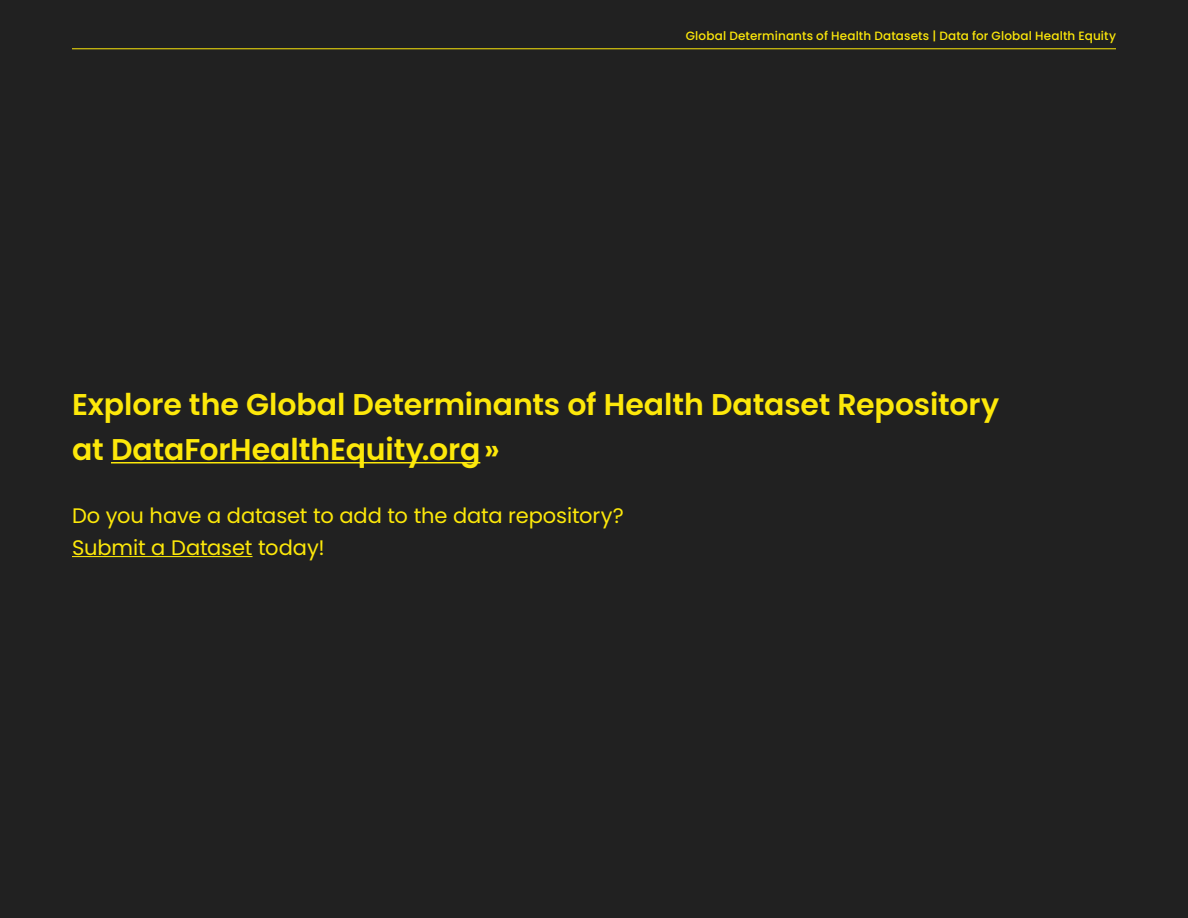
<style>
.page{position:relative;width:1188px;height:918px;background:#212121}
.page>*{position:absolute;margin:0;border:0;box-sizing:border-box;transform-origin:0 0}
.t1{font:600 30px/45px "Poppins";letter-spacing:-.005em;color:#fde80a}
.t2{font:21px/31.5px "Poppins";letter-spacing:-.005em;color:#fde80a}
.t3{font:500 12px "Poppins";letter-spacing:.01em;color:#fde80a}
</style>
<div class="page">
<hr style="left:111px;top:462px;width:369px;height:1px;background:#fde80a">
<hr style="left:72px;top:556px;width:181px;height:1px;background:#fde80a">
<hr style="left:72px;top:49px;width:1044px;height:1px;background:#fde80a">
<p class="t3" style="left:686px;top:28px;width:432px">Global Determinants of Health Datasets | Data for Global Health Equity</p>
<p class="t1" style="left:72px;top:383px;width:929px">Explore the Global Determinants of Health Dataset Repository at DataForHealthEquity.org»</p>
<p class="t2" style="left:72px;top:501px;width:553px">Do you have a dataset to add to the data repository?<br>Submit a Dataset today!</p>
</div>
